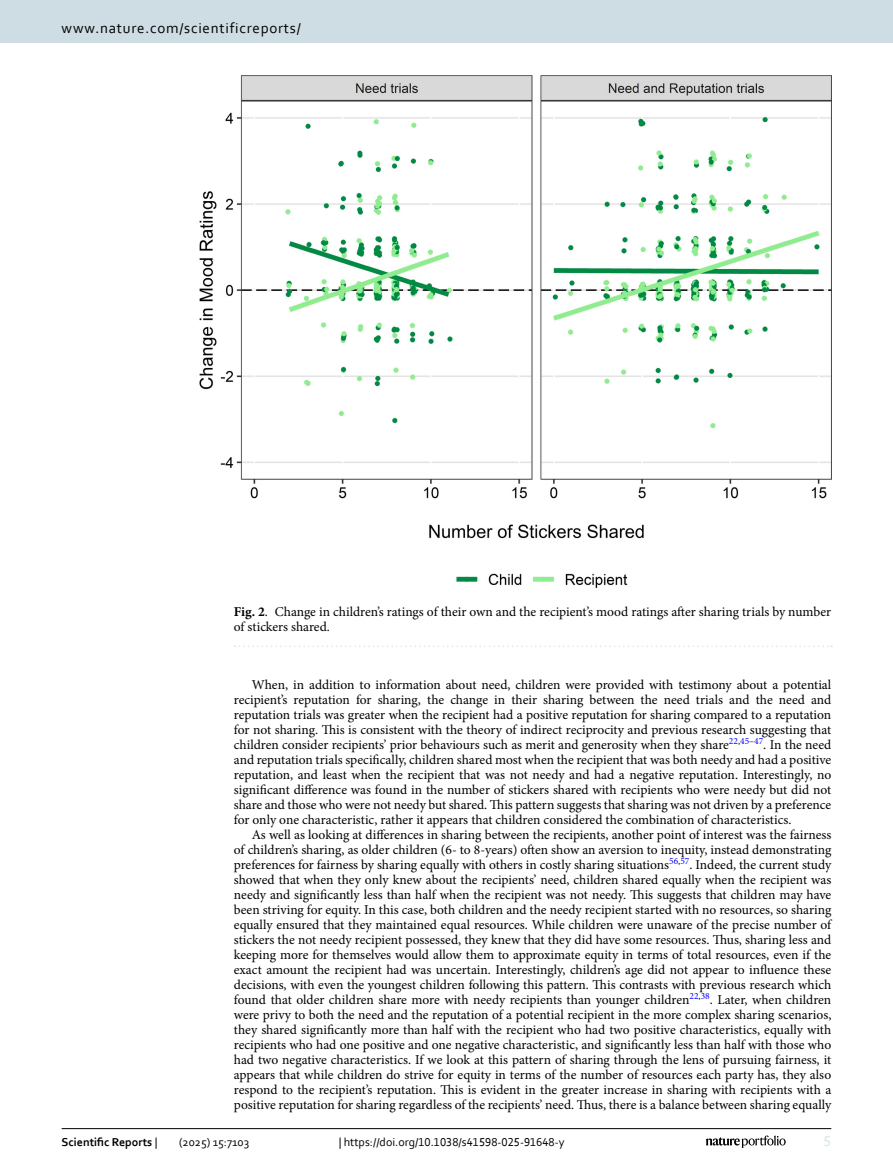
<style>
.page{position:relative;width:893px;height:1174px;background:#fff}
.page>*{position:absolute;margin:0;border:0;box-sizing:border-box;transform-origin:0 0}
.t1{font:15px "Corbel";letter-spacing:.05em;color:#000}
.t2{font:15px "Corbel";color:#d9e4eb}
.Body_Text_Indent{font:13.5px/15px "Minion Pro";color:#000;text-align:justify}
.Figure_Caption{font:13.5px/15px "Minion Pro";color:#000}
.t3{font:12px "Corbel";color:#000}
.t4{font:700 12px "Corbel";color:#000}
.s1{font-weight:700}
.s2{font-weight:400}
</style>
<div class="page">
<img style="left:199px;top:76px;width:632px;height:512px">
<svg style="left:235px;top:645px;width:597px;height:2px"></svg>
<hr style="left:62px;top:1128px;width:769px;height:1px;background:#000">
<svg style="left:706px;top:1135px;width:80px;height:12px"></svg>
<div style="left:0;top:0;width:893px;height:43px;background:#cedde4"></div>
<p class="t1" style="left:62px;top:18px;width:241px">www.nature.com/scientificreports/</p>
<p class="Figure_Caption" style="left:234px;top:604px;width:599px"><span class="s1">Fig. 2</span>. Change in children’s ratings of their own and the recipient’s mood ratings after sharing trials by number of stickers shared.</p>
<p class="Body_Text_Indent" style="left:234px;top:677px;width:599px;text-indent:18px">When, in addition to information about need, children were provided with testimony about a potential recipient’s reputation for sharing, the change in their sharing between the need trials and the need and reputation trials was greater when the recipient had a positive reputation for sharing compared to a reputation for not sharing. This is consistent with the theory of indirect reciprocity and previous research suggesting that children consider recipients’ prior behaviours such as merit and generosity when they share<sup>22</sup><sup>,</sup><sup>45</sup><sup>–</sup><sup>47</sup>. In the need and reputation trials specifically, children shared most when the recipient that was both needy and had a positive reputation, and least when the recipient that was not needy and had a negative reputation. Interestingly, no significant difference was found in the number of stickers shared with recipients who were needy but did not share and those who were not needy but shared. This pattern suggests that sharing was not driven by a preference for only one characteristic, rather it appears that children considered the combination of characteristics.</p>
<p class="Body_Text_Indent" style="left:234px;top:827px;width:599px;text-indent:18px">As well as looking at differences in sharing between the recipients, another point of interest was the fairness of children’s sharing, as older children (6- to 8-years) often show an aversion to inequity, instead demonstrating preferences for fairness by sharing equally with others in costly sharing situations<sup>56</sup><sup>,</sup><sup>57</sup>. Indeed, the current study showed that when they only knew about the recipients’ need, children shared equally when the recipient was needy and significantly less than half when the recipient was not needy. This suggests that children may have been striving for equity. In this case, both children and the needy recipient started with no resources, so sharing equally ensured that they maintained equal resources. While children were unaware of the precise number of stickers the not needy recipient possessed, they knew that they did have some resources. Thus, sharing less and keeping more for themselves would allow them to approximate equity in terms of total resources, even if the exact amount the recipient had was uncertain. Interestingly, children’s age did not appear to influence these decisions, with even the youngest children following this pattern. This contrasts with previous research which found that older children share more with needy recipients than younger children<sup>22</sup><sup>,</sup><sup>38</sup>. Later, when children were privy to both the need and the reputation of a potential recipient in the more complex sharing scenarios, they shared significantly more than half with the recipient who had two positive characteristics, equally with recipients who had one positive and one negative characteristic, and significantly less than half with those who had two negative characteristics. If we look at this pattern of sharing through the lens of pursuing fairness, it appears that while children do strive for equity in terms of the number of resources each party has, they also respond to the recipient’s reputation. This is evident in the greater increase in sharing with recipients with a positive reputation for sharing regardless of the recipients’ need. Thus, there is a balance between sharing equally</p>
<p class="t4" style="left:62px;top:1134px;width:97px">Scientific Reports <span class="s2">|</span></p>
<p class="t3" style="left:179px;top:1134px;width:72px">(2025) 15:7103</p>
<p class="t3" style="left:339px;top:1134px;width:227px">| https://doi.org/10.1038/s41598-025-91648-y</p>
<p class="t2" style="left:824px;top:1132px;width:9px">5</p>
</div>
